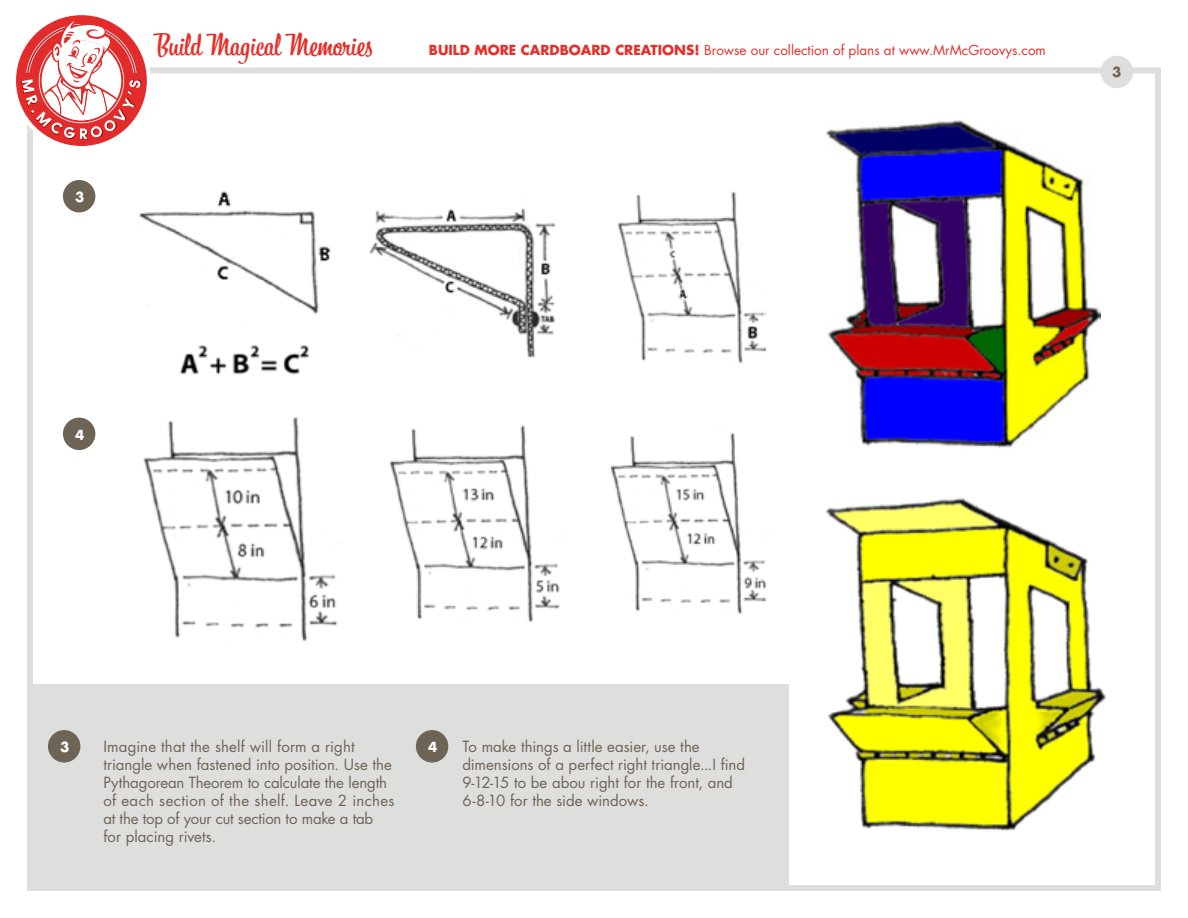
<style>
.page{position:relative;width:1188px;height:918px;background:#fff}
.page>*{position:absolute;margin:0;border:0;box-sizing:border-box;transform-origin:0 0}
.t1{font:30px "Bistro Script";color:#e72f2a}
.Steps{font:15px/18px "Futura";color:#6e6455}
.t2{font:13.5px "Futura";color:#e72f2a}
.Steps-2{font:700 13.5px "Futura";color:#fff}
.t3{font:700 13.5px "Futura";color:#6e6455}
.s1{font-weight:700}
</style>
<div class="page">
<div style="left:27px;top:67px;width:1134px;height:824px;border:6px solid #dedfdd"></div>
<div style="left:27px;top:684px;width:762px;height:207px;background:#dedfdd"></div>
<div style="left:12px;top:12px;width:139px;height:138px;background:#fff;border-radius:50%"></div>
<div style="left:16px;top:15px;width:131px;height:131px;background:#e22b2b;border-radius:50%"></div>
<svg style="left:21px;top:19px;width:121px;height:121px"></svg>
<div style="left:1101px;top:56px;width:32px;height:32px;background:#dedfdd;border-radius:50%"></div>
<div style="left:416px;top:730px;width:32px;height:33px;background:#6e6455;border-radius:50%"></div>
<div style="left:63px;top:418px;width:32px;height:32px;background:#6e6455;border-radius:50%"></div>
<div style="left:48px;top:730px;width:32px;height:33px;background:#6e6455;border-radius:50%"></div>
<div style="left:63px;top:180px;width:32px;height:32px;background:#6e6455;border-radius:50%"></div>
<img style="left:139px;top:191px;width:192px;height:184px">
<img style="left:369px;top:208px;width:187px;height:150px">
<img style="left:617px;top:191px;width:148px;height:172px">
<img style="left:143px;top:417px;width:195px;height:224px">
<img style="left:389px;top:425px;width:171px;height:198px">
<img style="left:610px;top:432px;width:157px;height:183px">
<img style="left:826px;top:120px;width:275px;height:328px">
<img style="left:826px;top:498px;width:280px;height:333px">
<p class="Steps-2" style="left:75px;top:188px;width:11px">3</p>
<p class="t1" style="left:153px;top:27px;width:221px">Build Magical Memories</p>
<p class="t2" style="left:429px;top:42px;width:619px"><span class="s1">BUILD MORE CARDBOARD CREATIONS!</span> Browse our collection of plans at www.MrMcGroovys.com</p>
<p class="t3" style="left:1112px;top:63px;width:11px">3</p>
<p class="Steps-2" style="left:75px;top:426px;width:11px">4</p>
<p class="Steps-2" style="left:60px;top:738px;width:11px">3</p>
<p class="Steps" style="left:103px;top:737px;width:293px">Imagine that the shelf will form a right triangle when fastened into position. Use the Pythagorean Theorem to calculate the length of each section of the shelf. Leave 2 inches at the top of your cut section to make a tab for placing rivets.</p>
<p class="Steps" style="left:462px;top:737px;width:284px">To make things a little easier, use the dimensions of a perfect right triangle...I find 9-12-15 to be abou right for the front, and 6-8-10 for the side windows.</p>
<p class="Steps-2" style="left:428px;top:738px;width:11px">4</p>
</div>
